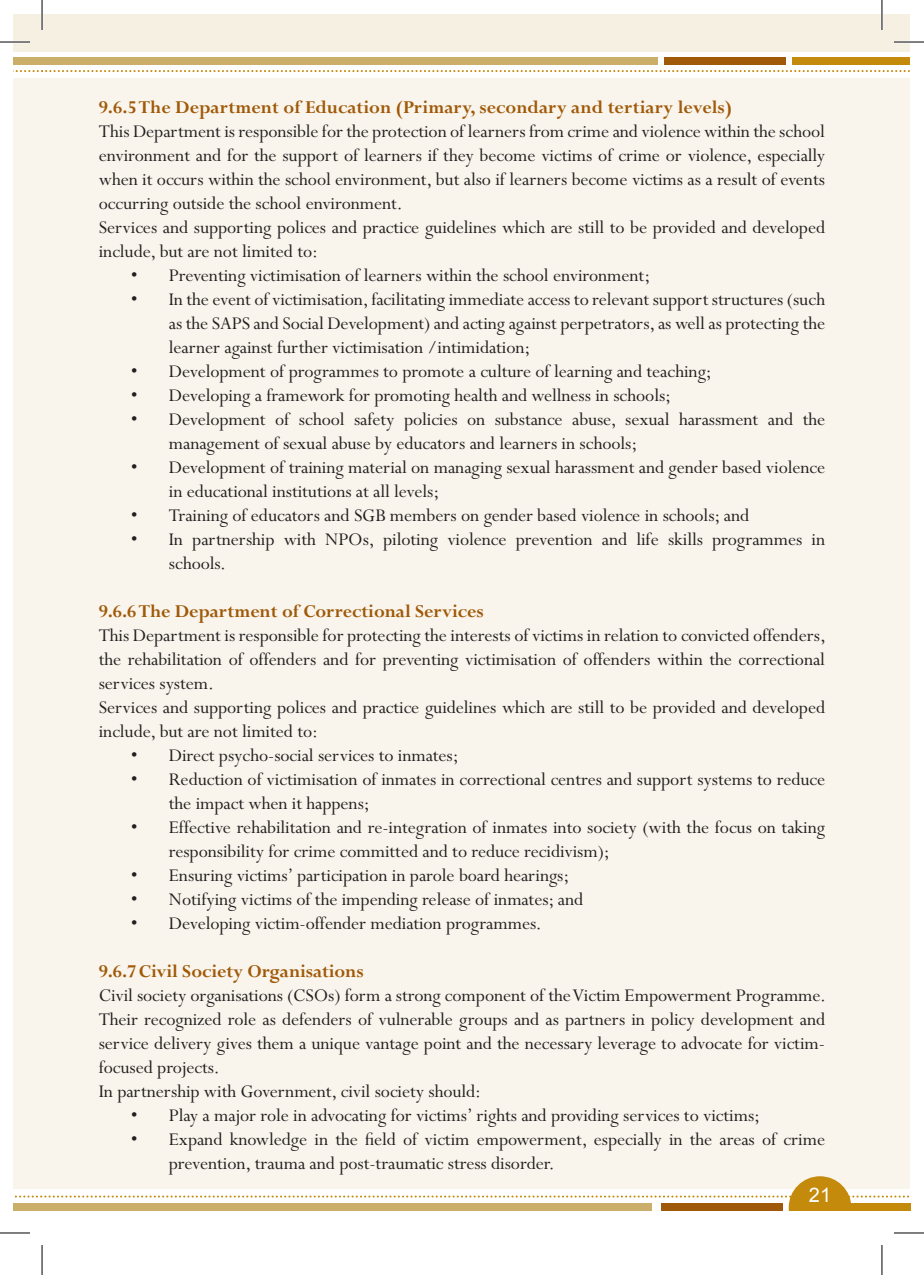
<style>
.page{position:relative;width:924px;height:1275px;background:#fff}
.page>*{position:absolute;margin:0;border:0;box-sizing:border-box;transform-origin:0 0}
.Bullets{font:20px/24px "Perpetua";letter-spacing:-.005em;color:#231f20}
.Subheading{font:700 20px "Perpetua";letter-spacing:-.005em;color:#a05908}
.t1{font:20px "Arial";color:#fff}
</style>
<div class="page">
<div style="left:14px;top:1203px;width:28px;height:7px;background:#ccae6b"></div>
<div style="left:14px;top:57px;width:28px;height:7px;background:#ccae6b"></div>
<div style="left:14px;top:79px;width:28px;height:1110px;background:#f9f5ec"></div>
<div style="left:14px;top:14px;width:28px;height:38px;background:#f6f0e3"></div>
<div style="left:42px;top:1203px;width:609px;height:7px;background:#ccae6b"></div>
<div style="left:660px;top:1203px;width:121px;height:7px;background:#a05908"></div>
<div style="left:788px;top:1203px;width:121px;height:7px;background:#c48a0c"></div>
<svg style="left:14px;top:1195px;width:896px;height:2px"></svg>
<div style="left:792px;top:57px;width:117px;height:7px;background:#c48a0c"></div>
<div style="left:664px;top:57px;width:121px;height:7px;background:#a05908"></div>
<div style="left:42px;top:57px;width:615px;height:7px;background:#ccae6b"></div>
<svg style="left:15px;top:70px;width:894px;height:2px"></svg>
<div style="left:42px;top:79px;width:866px;height:1110px;background:#f9f5ec"></div>
<div style="left:42px;top:14px;width:866px;height:38px;background:#f6f0e3"></div>
<div style="left:788px;top:1176px;width:63px;height:62px;background:#c48a0c;border-radius:50%"></div>
<div style="left:776px;top:1210px;width:125px;height:51px;background:#fff"></div>
<hr style="left:0;top:41px;width:30px;height:2px;background:#fff">
<hr style="left:893px;top:41px;width:30px;height:2px;background:#fff">
<hr style="left:41px;top:0;width:2px;height:30px;background:#fff">
<hr style="left:880px;top:0;width:2px;height:30px;background:#fff">
<hr style="left:0;top:42px;width:30px;height:1px;background:#000">
<hr style="left:893px;top:42px;width:30px;height:1px;background:#000">
<hr style="left:0;top:1232px;width:30px;height:1px;background:#000">
<hr style="left:893px;top:1232px;width:30px;height:1px;background:#000">
<hr style="left:42px;top:0;width:1px;height:30px;background:#000">
<hr style="left:42px;top:1245px;width:1px;height:30px;background:#000">
<hr style="left:881px;top:0;width:1px;height:30px;background:#000">
<hr style="left:881px;top:1245px;width:1px;height:30px;background:#000">
<p class="Subheading" style="left:99px;top:96px;width:634px">9.6.5The Department of Education (Primary, secondary and tertiary levels)</p>
<p class="Bullets" style="left:99px;top:119px;width:727px;text-align:justify">This Department is responsible for the protection of learners from crime and violence within the school environment and for the support of learners if they become victims of crime or violence, especially when it occurs within the school environment, but also if learners become victims as a result of events occurring outside the school environment.</p>
<p class="Bullets" style="left:99px;top:215px;width:727px">Services and supporting polices and practice guidelines which are still to be provided and developed include, but are not limited to:</p>
<p class="Bullets" style="left:131px;top:263px;width:520px">• Preventing victimisation of learners within the school environment;</p>
<p class="Bullets" style="left:169px;top:287px;width:657px;text-align:justify;text-indent:-38px">• In the event of victimisation, facilitating immediate access to relevant support structures (such as the SAPS and Social Development) and acting against perpetrators, as well as protecting the learner against further victimisation /intimidation;</p>
<p class="Bullets" style="left:131px;top:359px;width:582px">• Development of programmes to promote a culture of learning and teaching;</p>
<p class="Bullets" style="left:131px;top:383px;width:541px">• Developing a framework for promoting health and wellness in schools;</p>
<p class="Bullets" style="left:169px;top:407px;width:657px;text-indent:-38px">• Development of school safety policies on substance abuse, sexual harassment and the management of sexual abuse by educators and learners in schools;</p>
<p class="Bullets" style="left:169px;top:455px;width:657px;text-indent:-38px">• Development of training material on managing sexual harassment and gender based violence in educational institutions at all levels;</p>
<p class="Bullets" style="left:131px;top:503px;width:619px">• Training of educators and SGB members on gender based violence in schools; and</p>
<p class="Bullets" style="left:169px;top:527px;width:657px;text-indent:-38px">• In partnership with NPOs, piloting violence prevention and life skills programmes in schools.</p>
<p class="Subheading" style="left:99px;top:600px;width:386px">9.6.6The Department of Correctional Services</p>
<p class="Bullets" style="left:99px;top:623px;width:728px;text-align:justify">This Department is responsible for protecting the interests of victims in relation to convicted offenders, the rehabilitation of offenders and for preventing victimisation of offenders within the correctional services system.</p>
<p class="Bullets" style="left:99px;top:695px;width:727px">Services and supporting polices and practice guidelines which are still to be provided and developed include, but are not limited to:</p>
<p class="Bullets" style="left:131px;top:743px;width:329px">• Direct psycho-social services to inmates;</p>
<p class="Bullets" style="left:169px;top:767px;width:657px;text-indent:-38px">• Reduction of victimisation of inmates in correctional centres and support systems to reduce the impact when it happens;</p>
<p class="Bullets" style="left:169px;top:815px;width:657px;text-indent:-38px">• Effective rehabilitation and re-integration of inmates into society (with the focus on taking responsibility for crime committed and to reduce recidivism);</p>
<p class="Bullets" style="left:131px;top:863px;width:440px">• Ensuring victims’ participation in parole board hearings;</p>
<p class="Bullets" style="left:131px;top:887px;width:454px">• Notifying victims of the impending release of inmates; and</p>
<p class="Bullets" style="left:131px;top:911px;width:412px">• Developing victim-offender mediation programmes.</p>
<p class="Subheading" style="left:99px;top:960px;width:266px">9.6.7Civil Society Organisations</p>
<p class="Bullets" style="left:99px;top:983px;width:728px;text-align:justify">Civil society organisations (CSOs) form a strong component of the Victim Empowerment Programme.<br>Their recognized role as defenders of vulnerable groups and as partners in policy development and service delivery gives them a unique vantage point and the necessary leverage to advocate for victim&shy;focused projects.</p>
<p class="Bullets" style="left:99px;top:1079px;width:383px">In partnership with Government, civil society should:</p>
<p class="Bullets" style="left:131px;top:1103px;width:630px">• Play a major role in advocating for victims’ rights and providing services to victims;</p>
<p class="Bullets" style="left:169px;top:1127px;width:657px;text-indent:-38px">• Expand knowledge in the field of victim empowerment, especially in the areas of crime prevention, trauma and post-traumatic stress disorder.</p>
<p class="t1" style="left:808px;top:1183px;width:24px">21</p>
</div>
